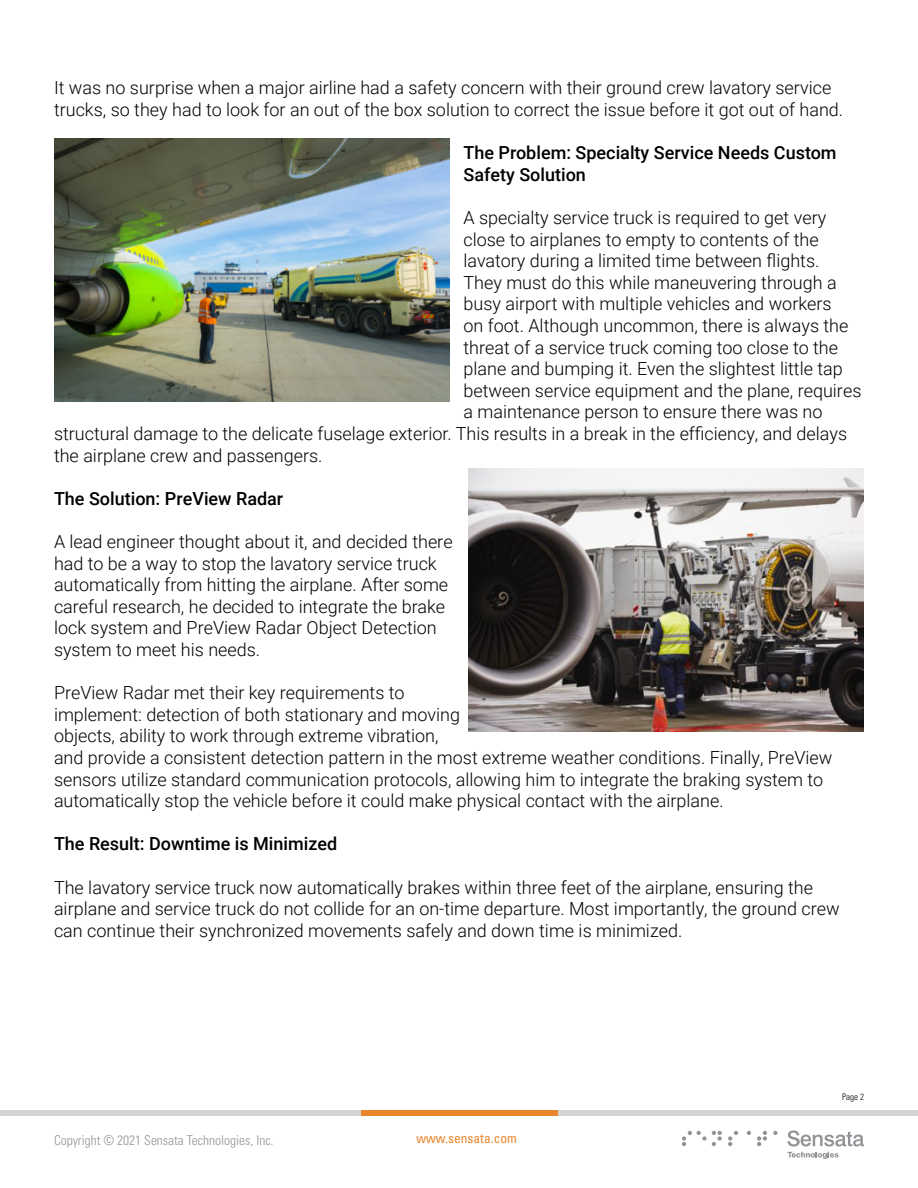
<style>
.page{position:relative;width:918px;height:1188px;background:#fff}
.page>*{position:absolute;margin:0;border:0;box-sizing:border-box;transform-origin:0 0}
.t1{font:300 18px/21.6px "Roboto";color:#000}
.t2{font:500 18px/21.6px "Roboto";color:#000}
.t3{font:300 condensed 13.5px "Univers";color:#939598}
.t4{font:condensed 13.5px "Univers LT Std";color:#e9862c}
.t5{font:300 condensed 9px "Univers";color:#000}
</style>
<div class="page">
<div style="left:0;top:1110px;width:918px;height:6px;background:#d1d3d4"></div>
<div style="left:361px;top:1110px;width:197px;height:6px;background:#e9862c"></div>
<svg style="left:787px;top:1130px;width:77px;height:29px"></svg>
<svg style="left:728px;top:1131px;width:10px;height:15px"></svg>
<svg style="left:757px;top:1131px;width:10px;height:15px"></svg>
<svg style="left:773px;top:1131px;width:5px;height:4px"></svg>
<svg style="left:682px;top:1131px;width:40px;height:15px"></svg>
<svg style="left:747px;top:1131px;width:4px;height:4px"></svg>
<img style="left:54px;top:138px;width:396px;height:264px">
<img style="left:468px;top:468px;width:396px;height:264px">
<p class="t1" style="left:54px;top:77px;width:791px">It was no surprise when a major airline had a safety concern with their ground crew lavatory service trucks, so they had to look for an out of the box solution to correct the issue before it got out of hand.</p>
<p class="t2" style="left:464px;top:141px;width:375px">The Problem: Specialty Service Needs Custom<br>Safety Solution</p>
<p class="t1" style="left:464px;top:206px;width:364px">A specialty service truck is required to get very</p>
<p class="t1" style="left:464px;top:228px;width:357px">close to airplanes to empty to contents of the</p>
<p class="t1" style="left:464px;top:249px;width:357px">lavatory during a limited time between flights.</p>
<p class="t1" style="left:464px;top:271px;width:375px">They must do this while maneuvering through a</p>
<p class="t1" style="left:464px;top:293px;width:370px">busy airport with multiple vehicles and workers</p>
<p class="t1" style="left:464px;top:314px;width:386px">on foot. Although uncommon, there is always the</p>
<p class="t1" style="left:464px;top:336px;width:376px">threat of a service truck coming too close to the</p>
<p class="t1" style="left:464px;top:357px;width:381px">plane and bumping it. Even the slightest little tap</p>
<p class="t1" style="left:464px;top:379px;width:399px">between service equipment and the plane, requires</p>
<p class="t1" style="left:464px;top:401px;width:361px">a maintenance person to ensure there was no</p>
<p class="t1" style="left:54px;top:422px;width:795px">structural damage to the delicate fuselage exterior. This results in a break in the efficiency, and delays</p>
<p class="t1" style="left:54px;top:444px;width:270px">the airplane crew and passengers.</p>
<p class="t2" style="left:54px;top:487px;width:231px">The Solution: PreView Radar</p>
<p class="t1" style="left:54px;top:530px;width:400px">A lead engineer thought about it, and decided there had to be a way to stop the lavatory service truck automatically from hitting the airplane. After some careful research, he decided to integrate the brake lock system and PreView Radar Object Detection system to meet his needs.</p>
<p class="t1" style="left:54px;top:681px;width:780px">PreView Radar met their key requirements to<br>implement: detection of both stationary and moving<br>objects, ability to work through extreme vibration,<br>and provide a consistent detection pattern in the most extreme weather conditions. Finally, PreView sensors utilize standard communication protocols, allowing him to integrate the braking system to automatically stop the vehicle before it could make physical contact with the airplane.</p>
<p class="t2" style="left:54px;top:833px;width:285px">The Result: Downtime is Minimized</p>
<p class="t1" style="left:54px;top:876px;width:787px">The lavatory service truck now automatically brakes within three feet of the airplane, ensuring the airplane and service truck do not collide for an on-time departure. Most importantly, the ground crew can continue their synchronized movements safely and down time is minimized.</p>
<p class="t3" style="left:54px;top:1132px;width:221px">Copyright © 2021 Sensata Technologies, Inc.</p>
<p class="t4" style="left:416px;top:1130px;width:102px">www.sensata.com</p>
<p class="t5" style="left:842px;top:1092px;width:23px">Page 2</p>
</div>
